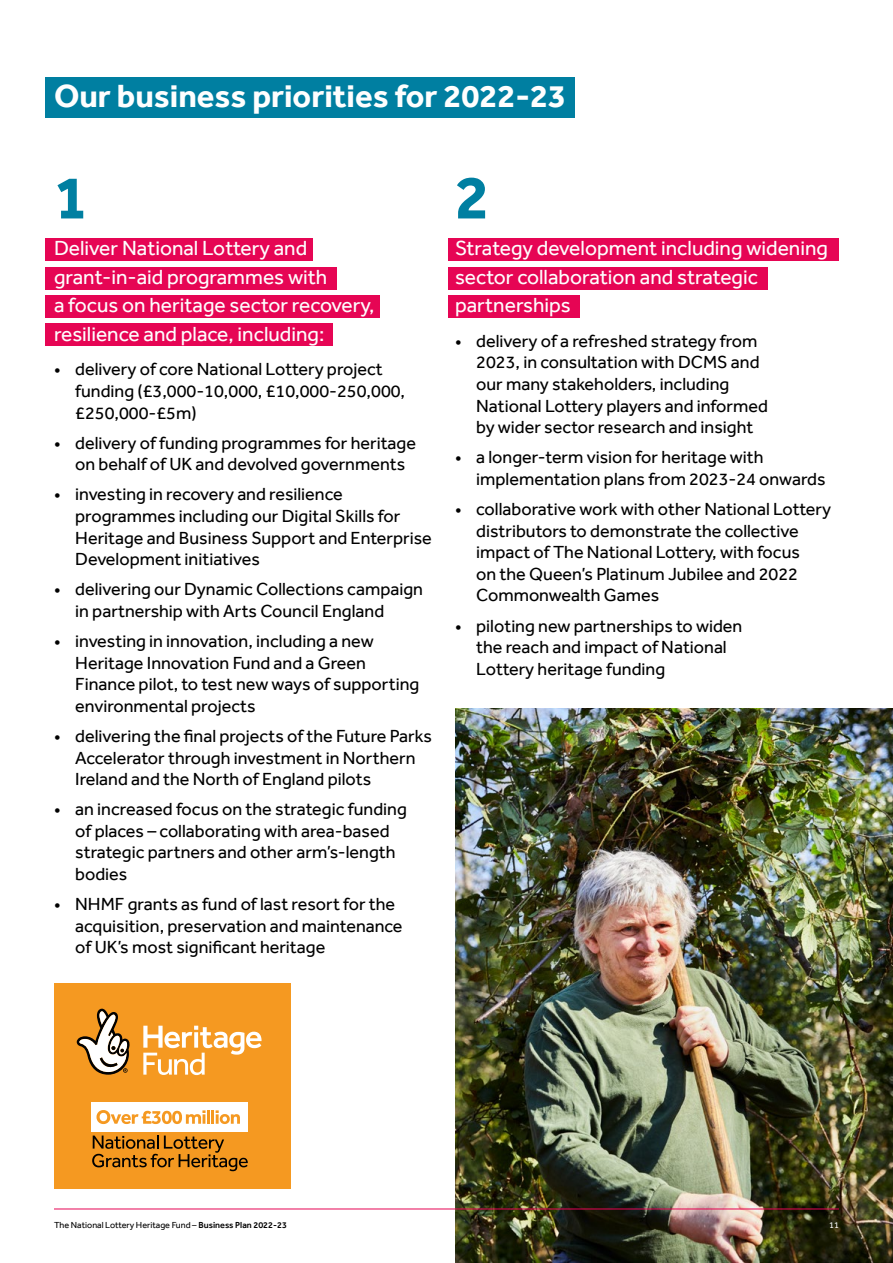
<style>
.page{position:relative;width:893px;height:1263px;background:#fff}
.page>*{position:absolute;margin:0;border:0;box-sizing:border-box;transform-origin:0 0}
.Header_3{font:700 63px "Effra";color:#007fa1}
.Header_2_NOT_IN_CONT{font:700 33px "Effra";color:#fefefe}
.Header_3-2{font:21px/28.5px "Effra";color:#fefefe}
.t1{font:18px/21.6px "Effra";color:#000}
.t2{font:9px "Effra";color:#000}
.t3{font:9px "Effra";color:#fff}
.s1{font-weight:500}
</style>
<div class="page">
<div style="left:45px;top:77px;width:530px;height:41px;background:#007fa1"></div>
<div style="left:45px;top:238px;width:268px;height:23px;background:#e60554"></div>
<div style="left:449px;top:238px;width:390px;height:23px;background:#e60554"></div>
<div style="left:45px;top:267px;width:292px;height:22px;background:#e60554"></div>
<div style="left:449px;top:267px;width:319px;height:22px;background:#e60554"></div>
<div style="left:45px;top:295px;width:335px;height:23px;background:#e60554"></div>
<div style="left:449px;top:295px;width:131px;height:23px;background:#e60554"></div>
<div style="left:45px;top:323px;width:288px;height:23px;background:#e60554"></div>
<div style="left:54px;top:983px;width:237px;height:206px;background:#f59921"></div>
<div style="left:91px;top:1102px;width:156px;height:30px;background:#fff"></div>
<svg style="left:96px;top:1110px;width:110px;height:14px"></svg>
<hr style="left:207px;top:1110px;width:3px;height:14px;background:#f59921">
<hr style="left:211px;top:1110px;width:3px;height:14px;background:#f59921">
<svg style="left:216px;top:1110px;width:24px;height:14px"></svg>
<svg style="left:92px;top:1135px;width:156px;height:36px"></svg>
<svg style="left:143px;top:1026px;width:119px;height:49px"></svg>
<svg style="left:77px;top:1009px;width:53px;height:66px"></svg>
<img style="left:455px;top:708px;width:438px;height:555px">
<hr style="left:54px;top:1208px;width:785px;height:1px;background:#e60554">
<h2 class="Header_2_NOT_IN_CONT" style="left:54px;top:76px;width:514px">Our business priorities for 2022-23</h2>
<h3 class="Header_3" style="left:54px;top:160px;width:36px">1</h3>
<h3 class="Header_3-2" style="left:54px;top:234px;width:322px">Deliver National Lottery and grant-in-aid programmes with<br>a focus on heritage sector recovery, resilience and place, including:</h3>
<p class="t1" style="left:75px;top:358px;width:331px;text-indent:-21px">• delivery of core National Lottery project funding (£3,000-10,000, £10,000-250,000, £250,000-£5m)</p>
<p class="t1" style="left:54px;top:432px;width:364px;text-align:center">• delivery of funding programmes for heritage on behalf of UK and devolved governments</p>
<p class="t1" style="left:75px;top:483px;width:358px;text-indent:-21px">• investing in recovery and resilience programmes including our Digital Skills for Heritage and Business Support and Enterprise Development initiatives</p>
<p class="t1" style="left:75px;top:578px;width:349px;text-indent:-21px">• delivering our Dynamic Collections campaign in partnership with Arts Council England</p>
<p class="t1" style="left:75px;top:630px;width:346px;text-indent:-21px">• investing in innovation, including a new Heritage Innovation Fund and a Green Finance pilot, to test new ways of supporting environmental projects</p>
<p class="t1" style="left:75px;top:725px;width:358px;text-indent:-21px">• delivering the final projects of the Future Parks<br>Accelerator through investment in Northern<br>Ireland and the North of England pilots</p>
<p class="t1" style="left:75px;top:798px;width:333px;text-indent:-21px">• an increased focus on the strategic funding of places – collaborating with area-based strategic partners and other arm’s-length bodies</p>
<p class="t1" style="left:75px;top:893px;width:329px;text-indent:-21px">• NHMF grants as fund of last resort for the acquisition, preservation and maintenance of UK’s most significant heritage</p>
<h3 class="Header_3" style="left:455px;top:160px;width:36px">2</h3>
<h3 class="Header_3-2" style="left:455px;top:234px;width:374px">Strategy development including widening sector collaboration and strategic partnerships</h3>
<p class="t1" style="left:476px;top:330px;width:293px;text-indent:-21px">• delivery of a refreshed strategy from 2023, in consultation with DCMS and our many stakeholders, including National Lottery players and informed by wider sector research and insight</p>
<p class="t1" style="left:476px;top:446px;width:351px;text-indent:-21px">• a longer-term vision for heritage with implementation plans from 2023-24 onwards</p>
<p class="t1" style="left:476px;top:498px;width:356px;text-indent:-21px">• collaborative work with other National Lottery distributors to demonstrate the collective impact of The National Lottery, with focus<br>on the Queen’s Platinum Jubilee and 2022<br>Commonwealth Games</p>
<p class="t1" style="left:476px;top:614px;width:268px;text-indent:-21px">• piloting new partnerships to widen the reach and impact of National<br>Lottery heritage funding</p>
<p class="t2" style="left:54px;top:1219px;width:234px">The National Lottery Heritage Fund – <span class="s1">Business Plan 2022-23</span></p>
<p class="t3" style="left:829px;top:1219px;width:11px">11</p>
</div>
